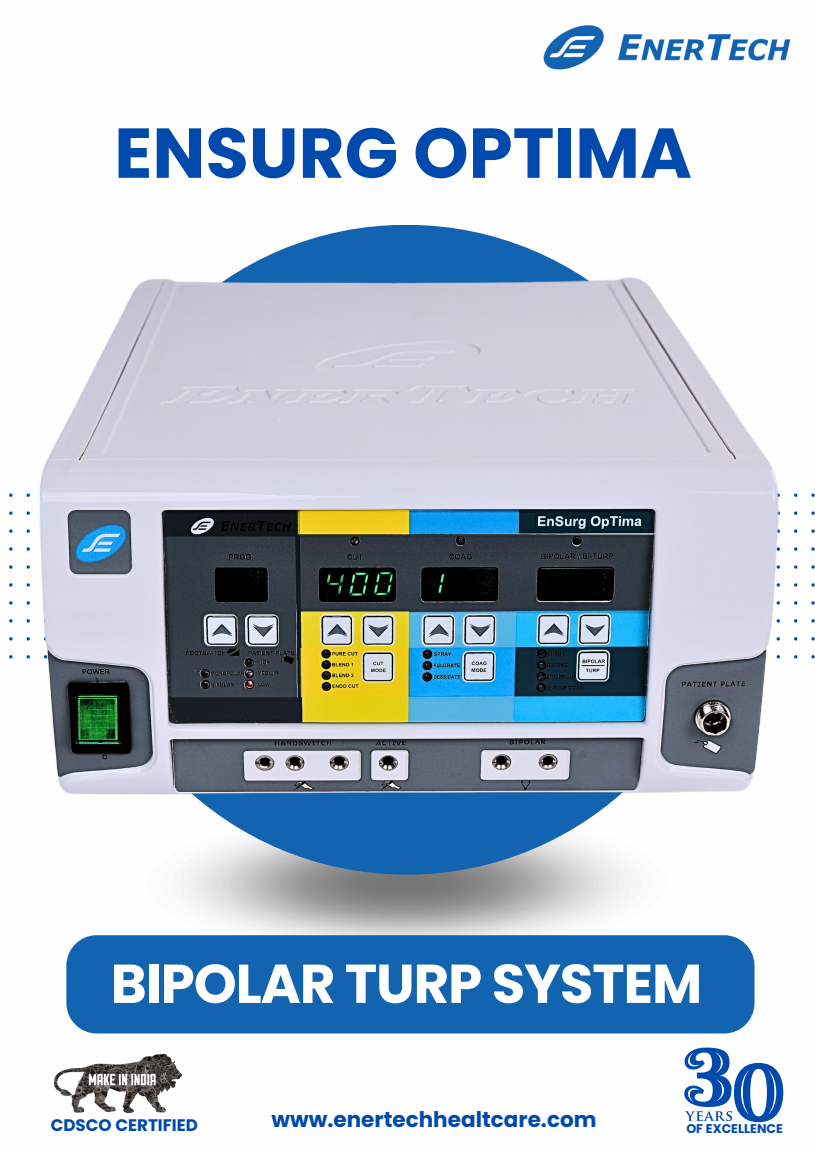
<style>
.page{position:relative;width:815px;height:1152px;background:#fff}
.page>*{position:absolute;margin:0;border:0;box-sizing:border-box;transform-origin:0 0}
.t1{font:700 70.5px "Poppins";color:#004aad}
.t2{font:700 54.68px "Poppins";letter-spacing:-.02em;color:#fff}
.t3{font:700 21.52px "Poppins";color:#004aad}
.t4{font:700 16.73px "Poppins";color:#004aad}
.t5{font:700 12.6px "Poppins";color:#004aad}
</style>
<div class="page">
<img style="left:543px;top:25px;width:248px;height:45px">
<img style="left:54px;top:1055px;width:127px;height:58px">
<svg style="left:684px;top:1048px;width:99px;height:74px"></svg>
<img style="left:9px;top:235px;width:805px;height:640px">
<div style="left:66px;top:935px;width:688px;height:99px;background:#1263b0;border-radius:30px"></div>
<p class="t1" style="left:114px;top:104px;width:579px">ENSURG OPTIMA</p>
<h2 class="t2" style="left:111px;top:946px;width:593px">BIPOLAR TURP SYSTEM</h2>
<p class="t4" style="left:51px;top:1114px;width:149px">CDSCO CERTIFIED</p>
<p class="t3" style="left:271px;top:1105px;width:326px">www.enertechhealtcare.com</p>
<p class="t5" style="left:686px;top:1119px;width:98px">OF EXCELLENCE</p>
</div>
